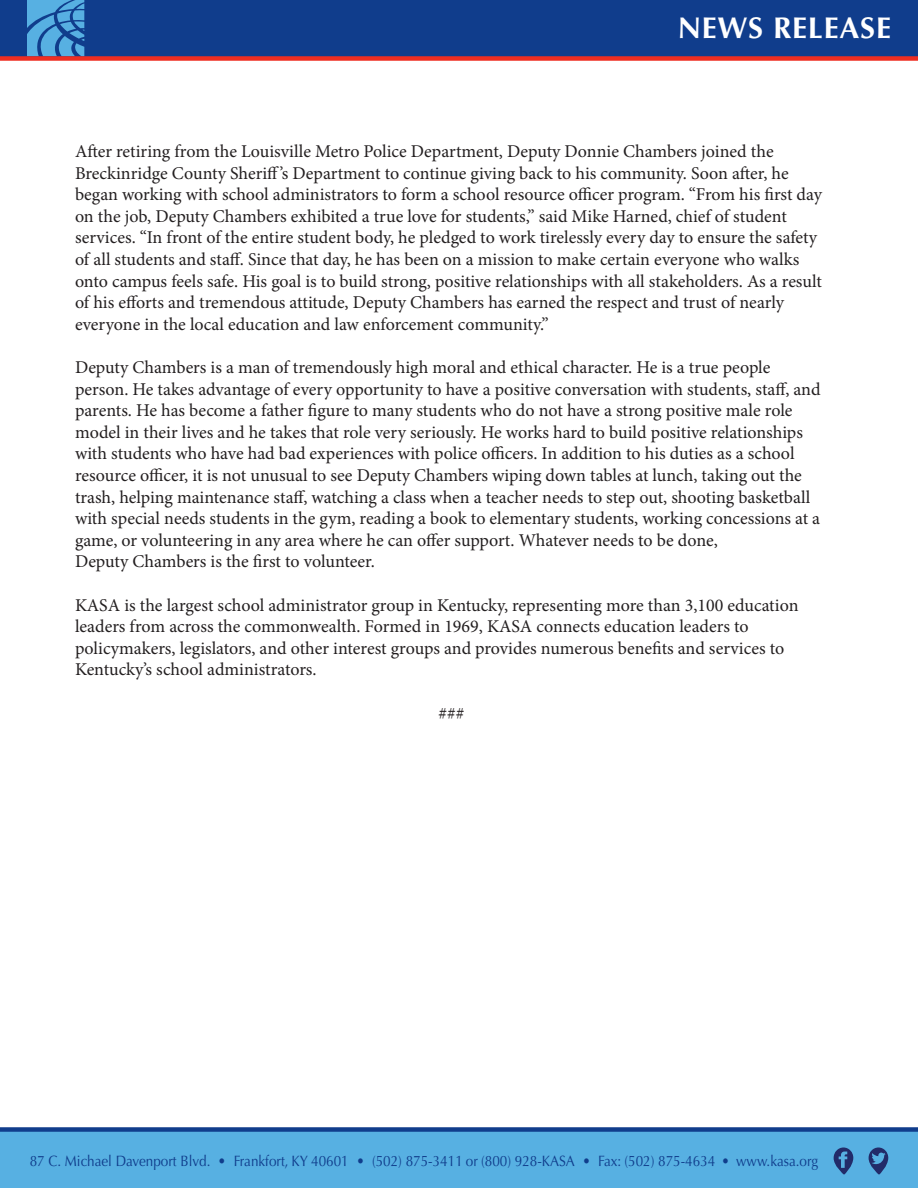
<style>
.page{position:relative;width:918px;height:1188px;background:#fff}
.page>*{position:absolute;margin:0;border:0;box-sizing:border-box;transform-origin:0 0}
.t1{font:700 30px "Optima LT Std";letter-spacing:.025em;color:#fff}
.t2{font:18px/21.6px "Minion Pro";letter-spacing:-.005em;color:#231f20}
.PARTNER_SESSIONS_10{font:15px "Optima LT Std";color:#103d8c;scale:.9 1}
</style>
<div class="page">
<div style="left:0;top:1130px;width:918px;height:58px;background:#57b0e2"></div>
<div style="left:0;top:0;width:918px;height:58px;background:#103d8c"></div>
<div style="left:0;top:1127px;width:918px;height:5px;background:#103d8c"></div>
<svg style="left:833px;top:1148px;width:20px;height:26px"></svg>
<svg style="left:868px;top:1148px;width:20px;height:26px"></svg>
<svg style="left:27px;top:0;width:57px;height:56px"></svg>
<div style="left:0;top:56px;width:918px;height:5px;background:#ee2e22"></div>
<p class="t1" style="left:678px;top:11px;width:215px">NEWS RELEASE</p>
<p class="t2" style="left:75px;top:141px;width:749px">After retiring from the Louisville Metro Police Department, Deputy Donnie Chambers joined the Breckinridge County Sheriff’s Department to continue giving back to his community. Soon after, he began working with school administrators to form a school resource officer program. “From his first day on the job, Deputy Chambers exhibited a true love for students,” said Mike Harned, chief of student services. “In front of the entire student body, he pledged to work tirelessly every day to ensure the safety of all students and staff. Since that day, he has been on a mission to make certain everyone who walks onto campus feels safe. His goal is to build strong, positive relationships with all stakeholders. As a result of his efforts and tremendous attitude, Deputy Chambers has earned the respect and trust of nearly everyone in the local education and law enforcement community.”</p>
<p class="t2" style="left:75px;top:357px;width:747px">Deputy Chambers is a man of tremendously high moral and ethical character. He is a true people person. He takes advantage of every opportunity to have a positive conversation with students, staff, and parents. He has become a father figure to many students who do not have a strong positive male role model in their lives and he takes that role very seriously. He works hard to build positive relationships with students who have had bad experiences with police officers. In addition to his duties as a school resource officer, it is not unusual to see Deputy Chambers wiping down tables at lunch, taking out the trash, helping maintenance staff, watching a class when a teacher needs to step out, shooting basketball with special needs students in the gym, reading a book to elementary students, working concessions at a game, or volunteering in any area where he can offer support. Whatever needs to be done,<br>Deputy Chambers is the first to volunteer.</p>
<p class="t2" style="left:75px;top:594px;width:725px">KASA is the largest school administrator group in Kentucky, representing more than 3,100 education leaders from across the commonwealth. Formed in 1969, KASA connects education leaders to policymakers, legislators, and other interest groups and provides numerous benefits and services to Kentucky’s school administrators.</p>
<p class="t2" style="left:439px;top:702px;width:27px">###</p>
<p class="PARTNER_SESSIONS_10" style="left:30px;top:1152px;width:878px">87 C. Michael Davenport Blvd. • Frankfort, KY 40601 • (502) 875-3411 or (800) 928-KASA • Fax: (502) 875-4634 • www.kasa.org</p>
</div>
